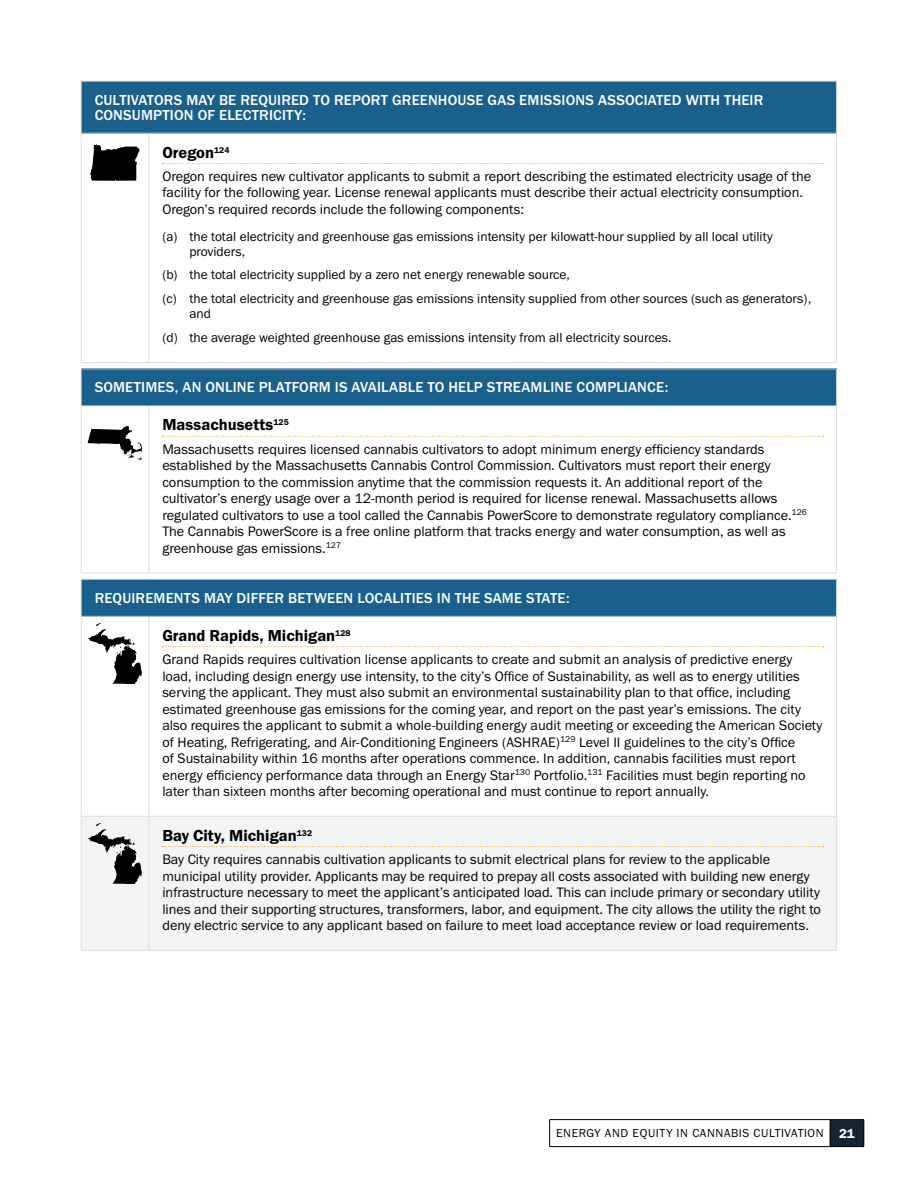
<style>
.page{position:relative;width:918px;height:1188px;background:#fff}
.page>*{position:absolute;margin:0;border:0;box-sizing:border-box;transform-origin:0 0}
.state_name{font:16.5px "Franklin Gothic URW Dem";color:#000}
.Table_-_Header_Blue{font:500 15px/15px "Franklin Gothic URW";letter-spacing:.01em;color:#fff}
.criteria{font:14.25px/16.5px "Franklin Gothic URW Boo";color:#000}
.content-tab_L1{font:13.5px/15px "Franklin Gothic URW Boo";color:#000}
.t1{font:12px "Franklin Gothic URW Boo";letter-spacing:.05em;color:#000}
.s1{font-family:"Franklin Gothic URW Dem";font-size:13.5px;color:#fff}
</style>
<div class="page">
<div style="left:830px;top:1120px;width:34px;height:27px;background:#132531"></div>
<hr style="left:549px;top:1119px;width:281px;height:1px;background:#000">
<svg style="left:549px;top:1120px;width:1px;height:26px"></svg>
<hr style="left:830px;top:1119px;width:34px;height:1px;background:#000">
<svg style="left:830px;top:1120px;width:1px;height:26px"></svg>
<svg style="left:864px;top:1120px;width:1px;height:26px"></svg>
<hr style="left:549px;top:1146px;width:281px;height:1px;background:#000">
<hr style="left:830px;top:1146px;width:34px;height:1px;background:#000">
<div style="left:81px;top:81px;width:755px;height:52px;background:#19608c"></div>
<hr style="left:149px;top:133px;width:688px;height:1px;background:#dcddde">
<hr style="left:149px;top:133px;width:1px;height:229px;background:#dcddde">
<hr style="left:836px;top:133px;width:1px;height:229px;background:#dcddde">
<hr style="left:149px;top:362px;width:688px;height:1px;background:#dcddde">
<hr style="left:81px;top:81px;width:68px;height:1px;background:#d1d3d4">
<hr style="left:81px;top:81px;width:1px;height:52px;background:#d1d3d4">
<hr style="left:149px;top:81px;width:688px;height:1px;background:#d1d3d4">
<hr style="left:836px;top:81px;width:1px;height:52px;background:#d1d3d4">
<hr style="left:81px;top:133px;width:68px;height:1px;background:#dcddde">
<hr style="left:81px;top:133px;width:1px;height:229px;background:#dcddde">
<hr style="left:81px;top:362px;width:68px;height:1px;background:#dcddde">
<svg style="left:90px;top:145px;width:50px;height:36px;background:#303030"></svg>
<svg style="left:162px;top:163px;width:662px;height:1px"></svg>
<div style="left:81px;top:369px;width:755px;height:37px;background:#19608c"></div>
<hr style="left:149px;top:406px;width:688px;height:1px;background:#dcddde">
<hr style="left:149px;top:406px;width:1px;height:167px;background:#dcddde">
<hr style="left:836px;top:406px;width:1px;height:167px;background:#dcddde">
<hr style="left:149px;top:573px;width:688px;height:1px;background:#dcddde">
<hr style="left:81px;top:369px;width:68px;height:1px;background:#d1d3d4">
<hr style="left:81px;top:369px;width:1px;height:37px;background:#d1d3d4">
<hr style="left:149px;top:369px;width:688px;height:1px;background:#d1d3d4">
<hr style="left:836px;top:369px;width:1px;height:37px;background:#d1d3d4">
<hr style="left:81px;top:406px;width:68px;height:1px;background:#dcddde">
<hr style="left:81px;top:406px;width:1px;height:167px;background:#dcddde">
<hr style="left:81px;top:573px;width:68px;height:1px;background:#dcddde">
<svg style="left:88px;top:426px;width:54px;height:34px"></svg>
<svg style="left:162px;top:436px;width:662px;height:1px"></svg>
<div style="left:81px;top:579px;width:755px;height:37px;background:#19608c"></div>
<div style="left:82px;top:817px;width:754px;height:133px;background:#f3f4f4"></div>
<hr style="left:81px;top:816px;width:68px;height:1px;background:#dcddde">
<hr style="left:81px;top:816px;width:1px;height:134px;background:#dcddde">
<hr style="left:81px;top:950px;width:68px;height:1px;background:#dcddde">
<hr style="left:149px;top:616px;width:1px;height:200px;background:#dcddde">
<hr style="left:836px;top:616px;width:1px;height:200px;background:#dcddde">
<hr style="left:149px;top:816px;width:688px;height:1px;background:#dcddde">
<hr style="left:149px;top:816px;width:1px;height:134px;background:#dcddde">
<hr style="left:836px;top:816px;width:1px;height:134px;background:#dcddde">
<hr style="left:149px;top:950px;width:688px;height:1px;background:#dcddde">
<hr style="left:81px;top:579px;width:68px;height:1px;background:#d1d3d4">
<hr style="left:81px;top:579px;width:1px;height:37px;background:#d1d3d4">
<hr style="left:149px;top:579px;width:688px;height:1px;background:#d1d3d4">
<hr style="left:836px;top:579px;width:1px;height:37px;background:#d1d3d4">
<hr style="left:81px;top:616px;width:68px;height:1px;background:#d1d3d4">
<hr style="left:149px;top:616px;width:688px;height:1px;background:#d1d3d4">
<hr style="left:81px;top:616px;width:1px;height:200px;background:#dcddde">
<svg style="left:88px;top:623px;width:54px;height:60px"></svg>
<svg style="left:162px;top:646px;width:662px;height:1px"></svg>
<svg style="left:88px;top:823px;width:54px;height:60px"></svg>
<svg style="left:162px;top:846px;width:662px;height:1px"></svg>
<p class="Table_-_Header_Blue" style="left:95px;top:92px;width:670px">CULTIVATORS MAY BE REQUIRED TO REPORT GREENHOUSE GAS EMISSIONS ASSOCIATED WITH THEIR<br>CONSUMPTION OF ELECTRICITY:</p>
<h6 class="state_name" style="left:162px;top:142px;width:69px">Oregon<sup>124</sup></h6>
<p class="criteria" style="left:162px;top:168px;width:650px">Oregon requires new cultivator applicants to submit a report describing the estimated electricity usage of the facility for the following year. License renewal applicants must describe their actual electricity consumption.<br>Oregon’s required records include the following components:</p>
<p class="content-tab_L1" style="left:189px;top:228px;width:585px;text-indent:-27px">(a) the total electricity and greenhouse gas emissions intensity per kilowatt-hour supplied by all local utility providers,</p>
<p class="content-tab_L1" style="left:162px;top:267px;width:409px">(b) the total electricity supplied by a zero net energy renewable source,</p>
<p class="content-tab_L1" style="left:189px;top:291px;width:624px;text-indent:-27px">(c) the total electricity and greenhouse gas emissions intensity supplied from other sources (such as generators), and</p>
<p class="content-tab_L1" style="left:162px;top:330px;width:511px">(d) the average weighted greenhouse gas emissions intensity from all electricity sources.</p>
<p class="Table_-_Header_Blue" style="left:95px;top:380px;width:575px">SOMETIMES, AN ONLINE PLATFORM IS AVAILABLE TO HELP STREAMLINE COMPLIANCE:</p>
<h6 class="state_name" style="left:162px;top:415px;width:128px">Massachusetts<sup>125</sup></h6>
<p class="criteria" style="left:162px;top:440px;width:646px">Massachusetts requires licensed cannabis cultivators to adopt minimum energy efficiency standards established by the Massachusetts Cannabis Control Commission. Cultivators must report their energy consumption to the commission anytime that the commission requests it. An additional report of the cultivator’s energy usage over a 12-month period is required for license renewal. Massachusetts allows regulated cultivators to use a tool called the Cannabis PowerScore to demonstrate regulatory compliance.<sup>126<br></sup>The Cannabis PowerScore is a free online platform that tracks energy and water consumption, as well as greenhouse gas emissions.<sup>127</sup></p>
<p class="Table_-_Header_Blue" style="left:95px;top:590px;width:477px">REQUIREMENTS MAY DIFFER BETWEEN LOCALITIES IN THE SAME STATE:</p>
<h6 class="state_name" style="left:162px;top:625px;width:190px">Grand Rapids, Michigan<sup>128</sup></h6>
<p class="criteria" style="left:162px;top:651px;width:662px">Grand Rapids requires cultivation license applicants to create and submit an analysis of predictive energy load, including design energy use intensity, to the city’s Office of Sustainability, as well as to energy utilities serving the applicant. They must also submit an environmental sustainability plan to that office, including estimated greenhouse gas emissions for the coming year, and report on the past year’s emissions. The city also requires the applicant to submit a whole-building energy audit meeting or exceeding the American Society of Heating, Refrigerating, and Air-Conditioning Engineers (ASHRAE)<sup>129</sup> Level II guidelines to the city’s Office<br>of Sustainability within 16 months after operations commence. In addition, cannabis facilities must report energy efficiency performance data through an Energy Star<sup>130</sup> Portfolio.<sup>131</sup> Facilities must begin reporting no later than sixteen months after becoming operational and must continue to report annually.</p>
<h6 class="state_name" style="left:162px;top:825px;width:151px">Bay City, Michigan<sup>132</sup></h6>
<p class="criteria" style="left:162px;top:851px;width:660px">Bay City requires cannabis cultivation applicants to submit electrical plans for review to the applicable municipal utility provider. Applicants may be required to prepay all costs associated with building new energy infrastructure necessary to meet the applicant’s anticipated load. This can include primary or secondary utility lines and their supporting structures, transformers, labor, and equipment. The city allows the utility the right to deny electric service to any applicant based on failure to meet load acceptance review or load requirements.</p>
<p class="t1" style="left:556px;top:1126px;width:300px">ENERGY AND EQUITY IN CANNABIS CULTIVATION <span class="s1">21</span></p>
</div>
